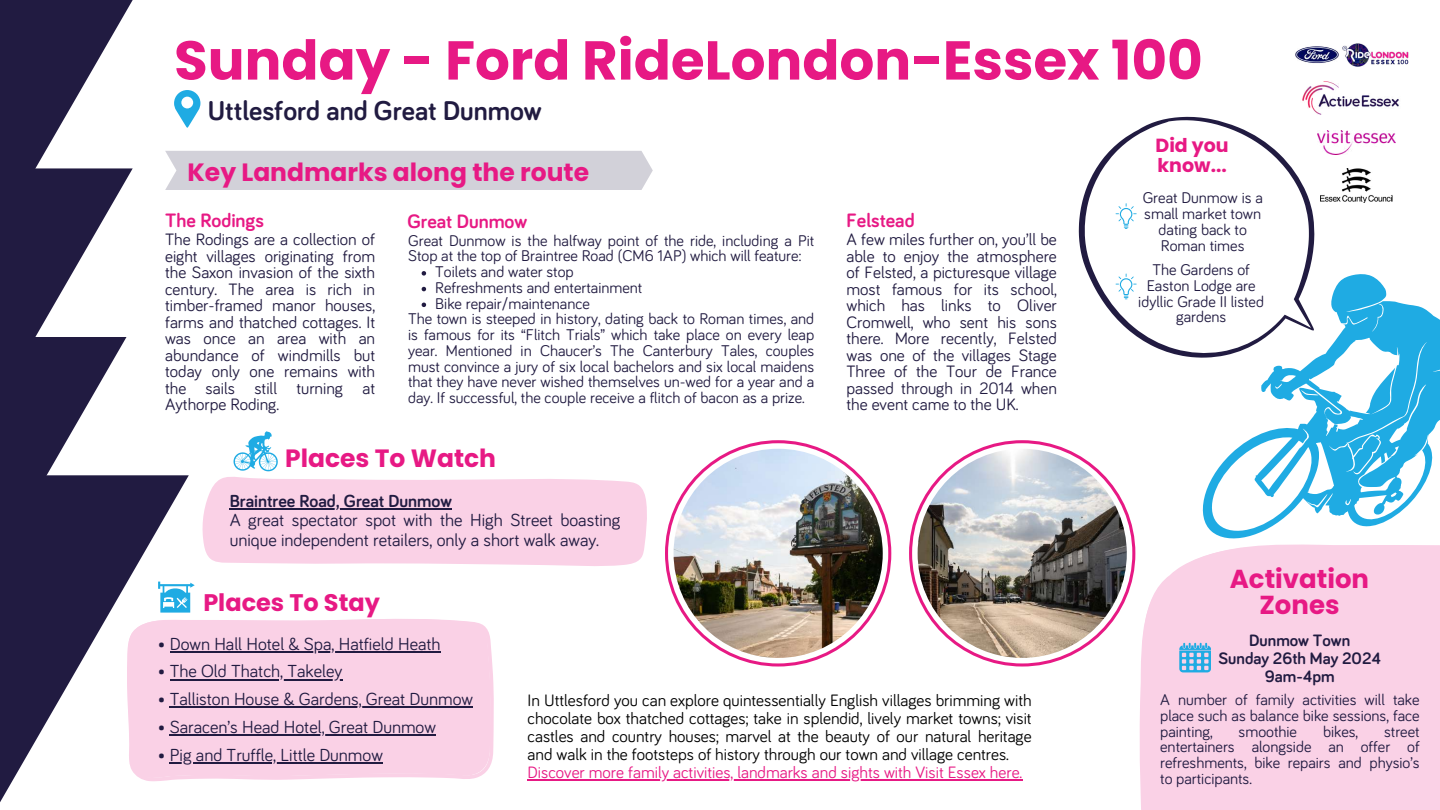
<style>
.page{position:relative;width:1440px;height:810px;background:#fff}
.page>*{position:absolute;margin:0;border:0;box-sizing:border-box;transform-origin:0 0}
.t1{font:700 54.7px "Poppins";color:#e71984}
.t2{font:700 28px "Bariol";color:#211b41}
.t3{font:700 26px/25.5px "Poppins";color:#e71984;text-align:center}
.t4{font:700 25px "Poppins";color:#e71984}
.t5{font:700 24px "Poppins";color:#e71984}
.t6{font:700 20px "Bariol";color:#e71984}
.t7{font:700 19px/20.2px "Poppins";color:#e71984}
.t8{font:18px/19.5px "Bariol";color:#211b41}
.t9{font:700 18px "Bariol";color:#211b41}
.t10{font:17px/16.5px "Bariol";color:#211b41;text-align:justify}
.t11{font:17px/18px "Bariol";color:#000;text-align:justify}
.t12{font:17px "Bariol";color:#e71984}
.t13{font:700 17px/18px "Bariol";color:#211b41;text-align:center}
.t14{font:16px/15.8px "Bariol";color:#211b41;text-align:center}
</style>
<div class="page">
<div style="left:165px;top:151px;width:488px;height:39px;background:#d2d1d9"></div>
<svg style="left:0;top:0;width:133px;height:168px;fill:#211b41"></svg>
<svg style="left:0;top:168px;width:133px;height:169px;fill:#211b41"></svg>
<svg style="left:0;top:337px;width:127px;height:138px;fill:#211b41"></svg>
<svg style="left:0;top:475px;width:189px;height:327px;fill:#211b41"></svg>
<svg style="left:174px;top:90px;width:26px;height:38px"></svg>
<svg style="left:127px;top:650px;width:367px;height:131px"></svg>
<div style="left:127px;top:618px;width:364px;height:161px;background:#fad1e6"></div>
<svg style="left:158px;top:582px;width:37px;height:30px"></svg>
<svg style="left:234px;top:431px;width:44px;height:40px"></svg>
<svg style="left:202px;top:477px;width:445px;height:89px;background:#fad3e7"></svg>
<svg style="left:665px;top:440px;width:226px;height:227px;background:#e93693"></svg>
<div style="left:668px;top:443px;width:220px;height:220px;background:#fff;border-radius:50%"></div>
<img style="left:674px;top:449px;width:209px;height:209px;border-radius:50%">
<svg style="left:1078px;top:116px;width:243px;height:242px"></svg>
<svg style="left:909px;top:440px;width:226px;height:227px;background:#e93693"></svg>
<div style="left:912px;top:443px;width:220px;height:220px;background:#fff;border-radius:50%"></div>
<img style="left:918px;top:449px;width:209px;height:209px;border-radius:50%">
<img style="left:1295px;top:43px;width:114px;height:24px">
<img style="left:1302px;top:81px;width:97px;height:34px">
<img style="left:1317px;top:130px;width:78px;height:25px">
<svg style="left:1116px;top:203px;width:21px;height:26px"></svg>
<svg style="left:1116px;top:274px;width:21px;height:25px"></svg>
<div style="left:1139px;top:545px;width:301px;height:265px;background:#fad1e6"></div>
<svg style="left:1179px;top:643px;width:32px;height:29px"></svg>
<svg style="left:1195px;top:274px;width:245px;height:271px"></svg>
<svg style="left:422px;top:271px;width:4px;height:5px"></svg>
<svg style="left:422px;top:287px;width:4px;height:4px"></svg>
<svg style="left:422px;top:303px;width:4px;height:4px"></svg>
<hr style="left:170px;top:651px;width:271px;height:2px;background:#211b41">
<hr style="left:170px;top:679px;width:172px;height:1px;background:#211b41">
<hr style="left:170px;top:707px;width:303px;height:1px;background:#211b41">
<hr style="left:170px;top:734px;width:266px;height:2px;background:#211b41">
<hr style="left:170px;top:762px;width:213px;height:2px;background:#211b41">
<hr style="left:230px;top:508px;width:222px;height:2px;background:#211b41">
<hr style="left:528px;top:779px;width:356px;height:2px;background:#e71984">
<hr style="left:884px;top:779px;width:102px;height:2px;background:#e71984">
<hr style="left:986px;top:779px;width:36px;height:2px;background:#e71984">
<img style="left:1321px;top:168px;width:71px;height:35px">
<h1 class="t1" style="left:174px;top:22px;width:1030px">Sunday - Ford RideLondon-Essex 100</h1>
<h2 class="t2" style="left:208px;top:98px;width:335px">Uttlesford and Great Dunmow</h2>
<h3 class="t4" style="left:188px;top:154px;width:403px">Key Landmarks along the route</h3>
<p class="t6" style="left:165px;top:211px;width:100px">The Rodings</p>
<p class="t10" style="left:165px;top:232px;width:212px">The Rodings are a collection of eight villages originating from the Saxon invasion of the sixth century. The area is rich in timber-framed manor houses, farms and thatched cottages. It was once an area with an abundance of windmills but today only one remains with the sails still turning at Aythorpe Roding.</p>
<p class="t6" style="left:407px;top:212px;width:121px">Great Dunmow</p>
<p class="t14" style="left:408px;top:233px;width:408px">Great Dunmow is the halfway point of the ride, including a Pit</p>
<p class="t14" style="left:408px;top:249px;width:395px">Stop at the top of Braintree Road (CM6 1AP) which will feature:</p>
<p class="t14" style="left:435px;top:265px;width:140px">Toilets and water stop</p>
<p class="t14" style="left:435px;top:280px;width:208px">Refreshments and entertainment</p>
<p class="t14" style="left:435px;top:296px;width:156px">Bike repair/maintenance</p>
<p class="t14" style="left:408px;top:312px;width:408px">The town is steeped in history, dating back to Roman times, and</p>
<p class="t14" style="left:408px;top:328px;width:408px">is famous for its “Flitch Trials” which take place on every leap</p>
<p class="t14" style="left:408px;top:343px;width:408px">year. Mentioned in Chaucer’s The Canterbury Tales, couples</p>
<p class="t14" style="left:408px;top:359px;width:408px">must convince a jury of six local bachelors and six local maidens</p>
<p class="t14" style="left:408px;top:375px;width:408px">that they have never wished themselves un-wed for a year and a</p>
<p class="t14" style="left:408px;top:391px;width:398px">day. If successful, the couple receive a flitch of bacon as a prize.</p>
<h3 class="t4" style="left:285px;top:441px;width:212px">Places To Watch</h3>
<p class="t9" style="left:230px;top:493px;width:224px">Braintree Road, Great Dunmow</p>
<p class="t8" style="left:230px;top:512px;width:392px">A great spectator spot with the High Street boasting unique independent retailers, only a short walk away.</p>
<p class="t6" style="left:847px;top:211px;width:70px">Felstead</p>
<p class="t10" style="left:847px;top:232px;width:212px">A few miles further on, you’ll be able to enjoy the atmosphere of Felsted, a picturesque village most famous for its school, which has links to Oliver Cromwell, who sent his sons there. More recently, Felsted was one of the villages Stage Three of the Tour de France passed through in 2014 when the event came to the UK.</p>
<h3 class="t5" style="left:203px;top:586px;width:178px">Places To Stay</h3>
<p class="t8" style="left:158px;top:635px;width:284px">• Down Hall Hotel &amp; Spa, Hatfield Heath</p>
<p class="t8" style="left:158px;top:662px;width:186px">• The Old Thatch, Takeley</p>
<p class="t8" style="left:158px;top:690px;width:317px">• Talliston House &amp; Gardens, Great Dunmow</p>
<p class="t8" style="left:158px;top:718px;width:280px">• Saracen’s Head Hotel, Great Dunmow</p>
<p class="t8" style="left:158px;top:746px;width:226px">• Pig and Truffle, Little Dunmow</p>
<p class="t11" style="left:528px;top:692px;width:506px">In Uttlesford you can explore quintessentially English villages brimming with chocolate box thatched cottages; take in splendid, lively market towns; visit castles and country houses; marvel at the beauty of our natural heritage and walk in the footsteps of history through our town and village centres.</p>
<p class="t12" style="left:528px;top:764px;width:496px">Discover more family activities, landmarks and sights with Visit Essex here.</p>
<p class="t7" style="left:1156px;top:135px;width:75px">Did you know...</p>
<p class="t14" style="left:1143px;top:191px;width:122px">Great Dunmow is a small market town dating back to<br>Roman times</p>
<p class="t14" style="left:1138px;top:263px;width:127px">The Gardens of<br>Easton Lodge are idyllic Grade II listed gardens</p>
<h3 class="t3" style="left:1230px;top:566px;width:141px">Activation<br>Zones</h3>
<p class="t13" style="left:1219px;top:632px;width:164px">Dunmow Town<br>Sunday 26th May 2024<br>9am-4pm</p>
<p class="t14" style="left:1160px;top:693px;width:261px;text-align:justify">A number of family activities will take place such as balance bike sessions, face painting,</p>
<p class="t14" style="left:1239px;top:724px;width:60px">smoothie</p>
<p class="t14" style="left:1323px;top:724px;width:37px">bikes,</p>
<p class="t14" style="left:1160px;top:724px;width:261px;text-align:justify;text-indent:224px">street entertainers alongside an offer of refreshments, bike repairs and physio’s to participants.</p>
</div>
